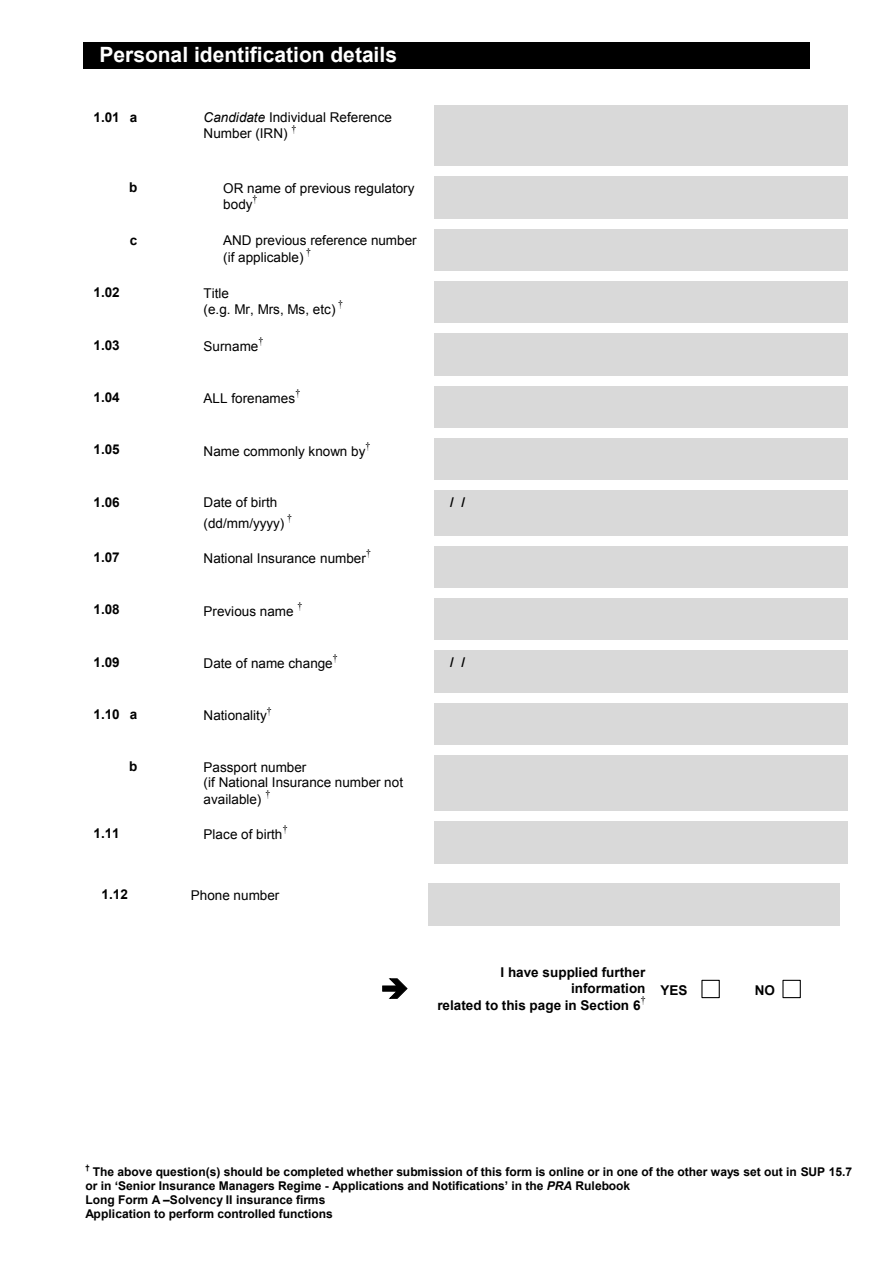
<style>
.page{position:relative;width:893px;height:1263px;background:#fff}
.page>*{position:absolute;margin:0;border:0;box-sizing:border-box;transform-origin:0 0}
.t1{font:700 21px "Arial";color:#fff}
.t2{font:13.5px/16.4px "Arial";letter-spacing:.005em;color:#000}
.t3{font:700 13.5px "Arial";color:#000}
.t4{font:700 12px/13.8px "Arial";color:#000}
.t5{font:9.75px "Times New Roman";color:#000}
.t6{font:700 7.5px "Arial";color:#000}
.s1{font-style:italic}
</style>
<div class="page">
<div style="left:83px;top:42px;width:727px;height:26px;background:#000"></div>
<hr style="left:83px;top:68px;width:727px;height:1px;background:#000">
<div style="left:435px;top:105px;width:413px;height:62px;background:#d9d9d9"></div>
<div style="left:435px;top:176px;width:413px;height:43px;background:#d9d9d9"></div>
<div style="left:435px;top:228px;width:413px;height:43px;background:#d9d9d9"></div>
<div style="left:435px;top:280px;width:413px;height:44px;background:#d9d9d9"></div>
<div style="left:435px;top:333px;width:413px;height:43px;background:#d9d9d9"></div>
<div style="left:435px;top:385px;width:413px;height:43px;background:#d9d9d9"></div>
<div style="left:435px;top:437px;width:413px;height:44px;background:#d9d9d9"></div>
<div style="left:435px;top:490px;width:413px;height:46px;background:#d9d9d9"></div>
<div style="left:435px;top:545px;width:413px;height:43px;background:#d9d9d9"></div>
<div style="left:435px;top:598px;width:413px;height:43px;background:#d9d9d9"></div>
<div style="left:435px;top:650px;width:413px;height:43px;background:#d9d9d9"></div>
<div style="left:435px;top:702px;width:413px;height:44px;background:#d9d9d9"></div>
<div style="left:435px;top:755px;width:413px;height:57px;background:#d9d9d9"></div>
<div style="left:435px;top:821px;width:413px;height:43px;background:#d9d9d9"></div>
<div style="left:429px;top:882px;width:411px;height:44px;background:#d9d9d9"></div>
<div style="left:701px;top:980px;width:19px;height:18px;border:1px solid #000"></div>
<div style="left:782px;top:980px;width:19px;height:18px;border:1px solid #000"></div>
<p class="t1" style="left:99px;top:41px;width:299px">Personal identification details</p>
<p class="t3" style="left:93px;top:108px;width:45px">1.01 a</p>
<p class="t2" style="left:204px;top:109px;width:190px"><span class="s1">Candidate</span> Individual Reference<br>Number (IRN)</p>
<p class="t5" style="left:291px;top:122px;width:6px">†</p>
<p class="t3" style="left:129px;top:179px;width:10px">b</p>
<p class="t2" style="left:223px;top:180px;width:193px">OR name of previous regulatory body</p>
<p class="t5" style="left:253px;top:193px;width:6px">†</p>
<p class="t3" style="left:130px;top:231px;width:9px">c</p>
<p class="t2" style="left:223px;top:232px;width:195px">AND previous reference number (if applicable)</p>
<p class="t5" style="left:306px;top:245px;width:6px">†</p>
<p class="t3" style="left:93px;top:283px;width:28px">1.02</p>
<p class="t2" style="left:204px;top:285px;width:133px">Title<br>(e.g. Mr, Mrs, Ms, etc)</p>
<p class="t5" style="left:338px;top:297px;width:6px">†</p>
<p class="t3" style="left:93px;top:336px;width:28px">1.03</p>
<p class="t2" style="left:204px;top:338px;width:56px">Surname</p>
<p class="t5" style="left:259px;top:334px;width:6px">†</p>
<p class="t3" style="left:93px;top:388px;width:28px">1.04</p>
<p class="t2" style="left:204px;top:391px;width:93px">ALL forenames</p>
<p class="t5" style="left:295px;top:387px;width:6px">†</p>
<p class="t3" style="left:93px;top:440px;width:28px">1.05</p>
<p class="t2" style="left:204px;top:443px;width:163px">Name commonly known by</p>
<p class="t5" style="left:366px;top:439px;width:6px">†</p>
<p class="t3" style="left:93px;top:493px;width:28px">1.06</p>
<p class="t2" style="left:204px;top:494px;width:75px">Date of birth</p>
<p class="t2" style="left:204px;top:515px;width:82px">(dd/mm/yyyy)</p>
<p class="t5" style="left:287px;top:511px;width:6px">†</p>
<p class="t3" style="left:93px;top:548px;width:28px">1.07</p>
<p class="t2" style="left:204px;top:550px;width:164px">National Insurance number</p>
<p class="t5" style="left:366px;top:546px;width:6px">†</p>
<p class="t3" style="left:93px;top:601px;width:28px">1.08</p>
<p class="t2" style="left:204px;top:603px;width:92px">Previous name</p>
<p class="t5" style="left:298px;top:599px;width:6px">†</p>
<p class="t3" style="left:450px;top:493px;width:17px">/ /</p>
<p class="t3" style="left:93px;top:653px;width:28px">1.09</p>
<p class="t2" style="left:204px;top:655px;width:131px">Date of name change</p>
<p class="t5" style="left:333px;top:651px;width:6px">†</p>
<p class="t3" style="left:450px;top:653px;width:17px">/ /</p>
<p class="t3" style="left:93px;top:705px;width:45px">1.10 a</p>
<p class="t2" style="left:204px;top:708px;width:65px">Nationality</p>
<p class="t5" style="left:267px;top:704px;width:6px">†</p>
<p class="t3" style="left:129px;top:758px;width:10px">b</p>
<p class="t2" style="left:204px;top:759px;width:201px;line-height:15.9px">Passport number<br>(if National Insurance number not available)</p>
<p class="t5" style="left:265px;top:787px;width:6px">†</p>
<p class="t3" style="left:93px;top:824px;width:28px">1.11</p>
<p class="t2" style="left:204px;top:826px;width:80px">Place of birth</p>
<p class="t5" style="left:283px;top:822px;width:6px">†</p>
<p class="t3" style="left:102px;top:885px;width:28px">1.12</p>
<p class="t2" style="left:191px;top:887px;width:90px">Phone number</p>
<p class="t3" style="left:501px;top:963px;width:146px">I have supplied further</p>
<p class="t3" style="left:571px;top:979px;width:76px">information</p>
<p class="t3" style="left:437px;top:996px;width:205px">related to this page in Section 6</p>
<p class="t5" style="left:641px;top:993px;width:6px">†</p>
<p class="t3" style="left:660px;top:982px;width:29px">YES</p>
<p class="t3" style="left:755px;top:982px;width:22px">NO</p>
<p class="t6" style="left:85px;top:1163px;width:6px">†</p>
<p class="t4" style="left:85px;top:1165px;width:768px;text-indent:8px">The above question(s) should be completed whether submission of this form is online or in one of the other ways set out in SUP 15.7 or in ‘Senior Insurance Managers Regime - Applications and Notifications’ in the <span class="s1">PRA</span> Rulebook<br>Long Form A –Solvency II insurance firms<br>Application to perform controlled functions</p>
</div>
